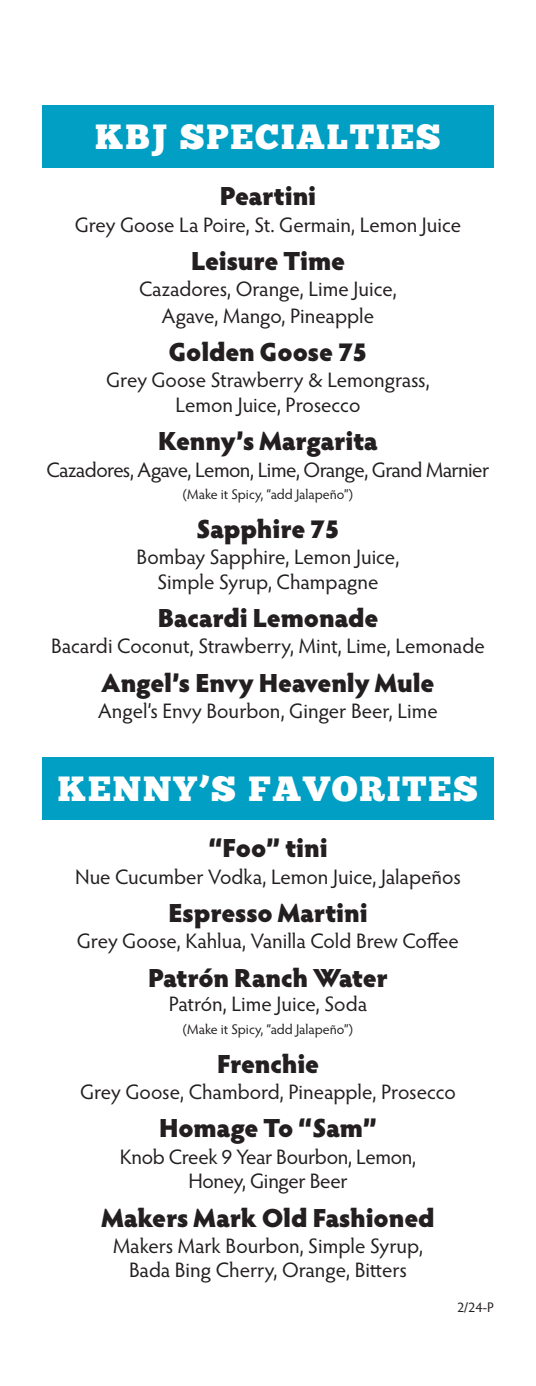
<style>
.page{position:relative;width:536px;height:1386px;background:#fff}
.page>*{position:absolute;margin:0;border:0;box-sizing:border-box;transform-origin:0 0}
.t1{font:35px "Chunk Five";letter-spacing:.05em;color:#fff}
.t2{font:900 26.25px "Hypatia Sans Pro";letter-spacing:-.01em;color:#231f20}
.t3{font:21px/24.5px "Hypatia Sans Pro";letter-spacing:-.005em;color:#231f20;text-align:center}
.t4{font:21px "Hypatia Sans Pro";letter-spacing:-.025em;color:#231f20}
.t5{font:14px "Hypatia Sans Pro";letter-spacing:-.005em;color:#231f20}
</style>
<div class="page">
<div style="left:42px;top:105px;width:452px;height:63px;background:#009fc3"></div>
<div style="left:42px;top:757px;width:452px;height:63px;background:#009fc3"></div>
<h1 class="t1" style="left:95px;top:116px;width:347px">KBJ SPECIALTIES</h1>
<p class="t2" style="left:219px;top:177px;width:98px">Peartini</p>
<p class="t3" style="left:75px;top:212px;width:388px">Grey Goose La Poire, St. Germain, Lemon Juice</p>
<p class="t2" style="left:191px;top:242px;width:156px">Leisure Time</p>
<p class="t3" style="left:139px;top:275px;width:259px;line-height:26.2px">Cazadores, Orange, Lime Juice,<br>Agave, Mango, Pineapple</p>
<p class="t2" style="left:168px;top:333px;width:200px">Golden Goose 75</p>
<p class="t3" style="left:106px;top:367px;width:325px">Grey Goose Strawberry &amp; Lemongrass,<br>Lemon Juice, Prosecco</p>
<p class="t2" style="left:158px;top:422px;width:222px">Kenny’s Margarita</p>
<p class="t4" style="left:47px;top:455px;width:444px">Cazadores, Agave, Lemon, Lime, Orange, Grand Marnier</p>
<p class="t5" style="left:183px;top:485px;width:171px">(Make it Spicy, “add Jalapeño”)</p>
<p class="t2" style="left:196px;top:509px;width:145px">Sapphire 75</p>
<p class="t3" style="left:136px;top:544px;width:264px">Bombay Sapphire, Lemon Juice,<br>Simple Syrup, Champagne</p>
<p class="t2" style="left:157px;top:599px;width:222px">Bacardi Lemonade</p>
<p class="t3" style="left:51px;top:633px;width:435px">Bacardi Coconut, Strawberry, Mint, Lime, Lemonade</p>
<p class="t2" style="left:101px;top:663px;width:335px">Angel’s Envy Heavenly Mule</p>
<p class="t3" style="left:98px;top:698px;width:341px">Angel’s Envy Bourbon, Ginger Beer, Lime</p>
<h1 class="t1" style="left:58px;top:768px;width:421px">KENNY’S FAVORITES</h1>
<p class="t2" style="left:208px;top:829px;width:121px">“Foo” tini</p>
<p class="t3" style="left:75px;top:863px;width:387px">Nue Cucumber Vodka, Lemon Juice, Jalapeños</p>
<p class="t2" style="left:168px;top:894px;width:201px">Espresso Martini</p>
<p class="t3" style="left:77px;top:928px;width:383px">Grey Goose, Kahlua, Vanilla Cold Brew Coffee</p>
<p class="t2" style="left:148px;top:958px;width:241px">Patrón Ranch Water</p>
<p class="t3" style="left:169px;top:991px;width:200px">Patrón, Lime Juice, Soda</p>
<p class="t5" style="left:183px;top:1020px;width:171px">(Make it Spicy, “add Jalapeño”)</p>
<p class="t2" style="left:217px;top:1044px;width:104px">Frenchie</p>
<p class="t3" style="left:80px;top:1079px;width:377px">Grey Goose, Chambord, Pineapple, Prosecco</p>
<p class="t2" style="left:159px;top:1109px;width:220px">Homage To “Sam”</p>
<p class="t3" style="left:120px;top:1143px;width:298px">Knob Creek 9 Year Bourbon, Lemon,<br>Honey, Ginger Beer</p>
<p class="t2" style="left:101px;top:1198px;width:335px">Makers Mark Old Fashioned</p>
<p class="t3" style="left:113px;top:1233px;width:311px">Makers Mark Bourbon, Simple Syrup,<br>Bada Bing Cherry, Orange, Bitters</p>
<p class="t5" style="left:457px;top:1298px;width:38px">2/24-P</p>
</div>
